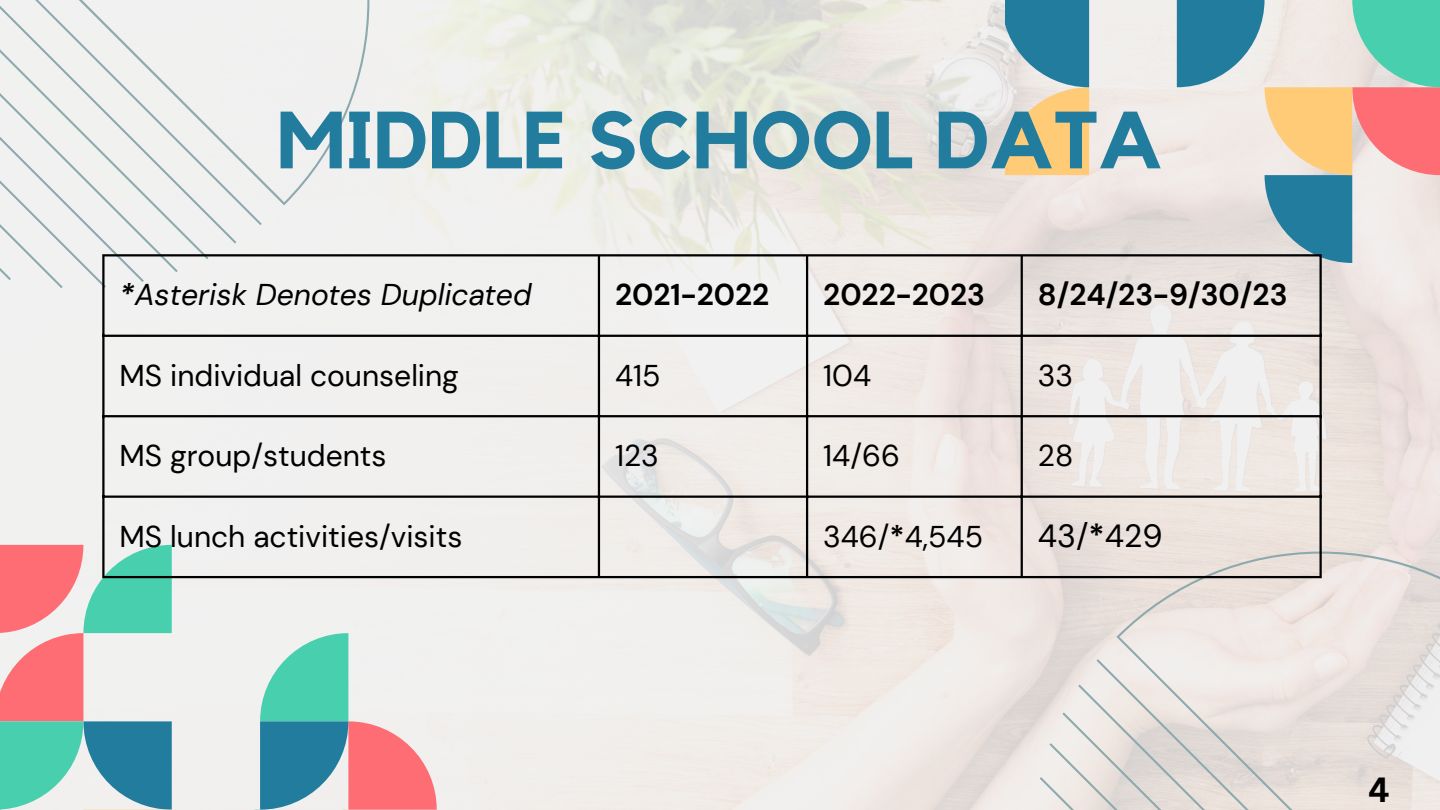
<style>
.page{position:relative;width:1440px;height:810px;background:#fff}
.page>*{position:absolute;margin:0;border:0;box-sizing:border-box;transform-origin:0 0}
.t1{font:700 80px "Kollektif";color:#227c9d}
.t2{font:700 34px "Canva Sans";color:#000}
.t3{font:32px "DM Sans";color:#000}
.t4{font:30px "DM Sans";color:#000}
.t5{font:700 30px "DM Sans";color:#000}
.t6{font:italic 30px "DM Sans";color:#000}
.s1{font-weight:700}
</style>
<div class="page">
<img style="left:0;top:0;width:1440px;height:810px">
<svg style="left:1177px;top:0;width:263px;height:263px;background:#bec4be"></svg>
<svg style="left:1006px;top:0;width:83px;height:175px;background:#a0af99"></svg>
<svg style="left:0;top:545px;width:437px;height:265px"></svg>
<div style="left:0;top:0;width:369px;height:288px;background:#f1f1f0"></div>
<svg style="left:1033px;top:552px;width:407px;height:258px;background:#e7e0dd"></svg>
<hr style="left:102px;top:256px;width:3px;height:320px;background:#000">
<hr style="left:598px;top:256px;width:2px;height:320px;background:#000">
<hr style="left:806px;top:256px;width:2px;height:320px;background:#000">
<hr style="left:1021px;top:256px;width:2px;height:320px;background:#000">
<hr style="left:1320px;top:256px;width:2px;height:320px;background:#000">
<hr style="left:102px;top:254px;width:1220px;height:2px;background:#000">
<hr style="left:102px;top:335px;width:1220px;height:2px;background:#000">
<hr style="left:102px;top:415px;width:1220px;height:2px;background:#000">
<hr style="left:102px;top:496px;width:1220px;height:2px;background:#000">
<hr style="left:102px;top:576px;width:1220px;height:2px;background:#000">
<p class="t1" style="left:277px;top:104px;width:887px">MIDDLE SCHOOL DATA</p>
<p class="t6" style="left:120px;top:275px;width:414px"><span class="s1">*</span>Asterisk Denotes Duplicated</p>
<p class="t5" style="left:615px;top:275px;width:156px">2021-2022</p>
<p class="t5" style="left:823px;top:275px;width:163px">2022-2023</p>
<p class="t5" style="left:1038px;top:275px;width:251px">8/24/23-9/30/23</p>
<p class="t4" style="left:120px;top:356px;width:341px">MS individual counseling</p>
<p class="t4" style="left:615px;top:356px;width:47px">415</p>
<p class="t4" style="left:823px;top:356px;width:49px">104</p>
<p class="t4" style="left:1038px;top:356px;width:37px">33</p>
<p class="t4" style="left:120px;top:436px;width:268px">MS group/students</p>
<p class="t4" style="left:615px;top:436px;width:45px">123</p>
<p class="t4" style="left:823px;top:436px;width:78px">14/66</p>
<p class="t4" style="left:1038px;top:436px;width:37px">28</p>
<p class="t4" style="left:120px;top:517px;width:344px">MS lunch activities/visits</p>
<p class="t4" style="left:823px;top:517px;width:161px">346/<span class="s1">*</span>4,545</p>
<p class="t3" style="left:1038px;top:516px;width:126px">43/<span class="s1">*</span>429</p>
<p class="t2" style="left:1368px;top:766px;width:23px">4</p>
</div>
